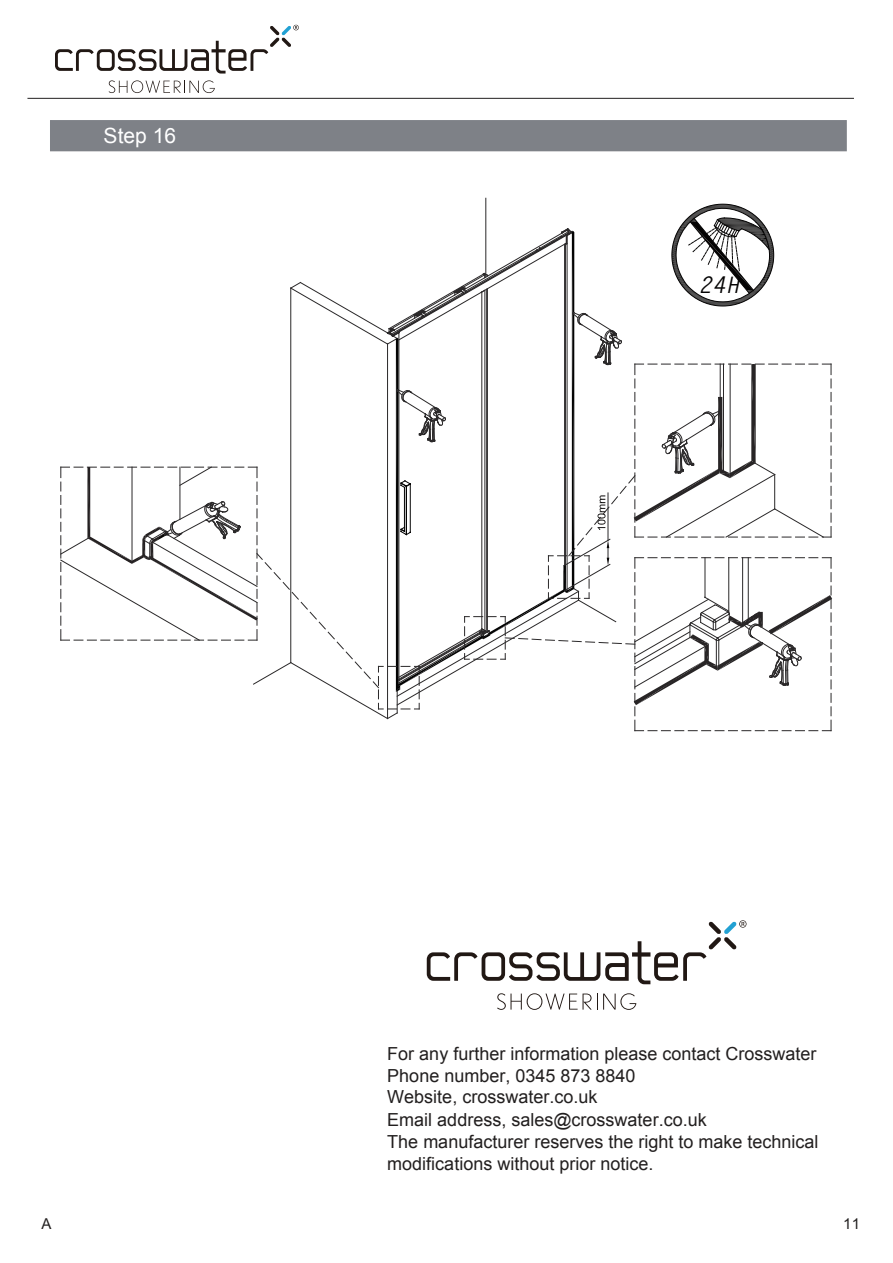
<style>
.page{position:relative;width:893px;height:1263px;background:#fff}
.page>*{position:absolute;margin:0;border:0;box-sizing:border-box;transform-origin:0 0}
.t1{font:italic 700 22.8px "Letter Gothic";color:#050404}
.t2{font:21px "Arial";color:#fff}
.t3{font:18px/22.2px "Arial";color:#221f1f}
.t4{font:15px "Arial";color:#221f1f}
</style>
<div class="page">
<svg style="left:427px;top:920px;width:319px;height:64px"></svg>
<svg style="left:497px;top:993px;width:95px;height:17px"></svg>
<svg style="left:603px;top:993px;width:33px;height:17px"></svg>
<svg style="left:55px;top:25px;width:244px;height:49px"></svg>
<svg style="left:109px;top:80px;width:106px;height:13px"></svg>
<div style="left:51px;top:121px;width:795px;height:30px;background:#7e8187"></div>
<div style="left:50px;top:120px;width:797px;height:31px;border:2px solid #7e8187"></div>
<hr style="left:27px;top:98px;width:827px;height:1px;background:#221f1f">
<svg style="left:60px;top:197px;width:772px;height:534px"></svg>
<p class="t2" style="left:104px;top:122px;width:74px">Step 16</p>
<p class="t1" style="left:699px;top:270px;width:42px">24H</p>
<p class="t3" style="left:387px;top:1042px;width:433px">For any further information please contact Crosswater Phone number, 0345 873 8840<br>Website, crosswater.co.uk<br>Email address, sales@crosswater.co.uk<br>The manufacturer reserves the right to make technical modifications without prior notice.</p>
<p class="t4" style="left:42px;top:1214px;width:12px">A</p>
<p class="t4" style="left:843px;top:1214px;width:18px">11</p>
</div>
